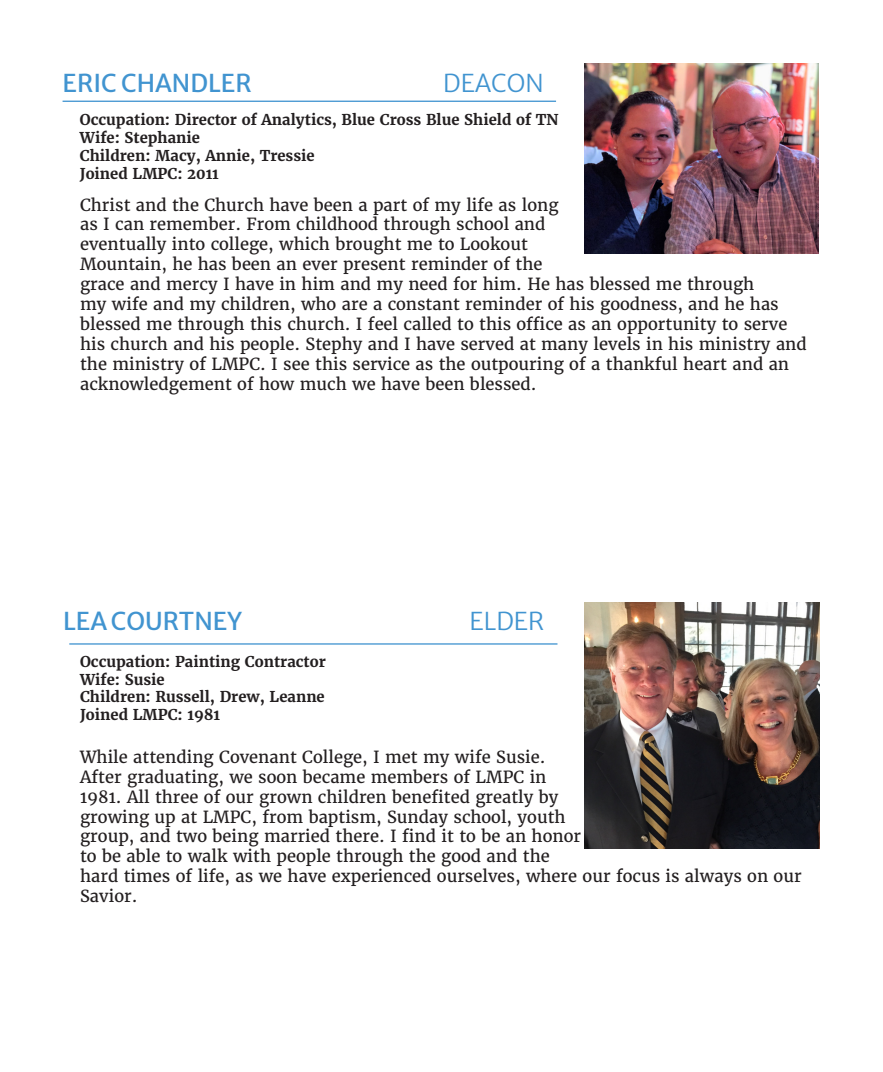
<style>
.page{position:relative;width:883px;height:1072px;background:#fff}
.page>*{position:absolute;margin:0;border:0;box-sizing:border-box;transform-origin:0 0}
.t1{font:24.5px "Merriweather Sans";color:#4194d0}
.t2{font:300 24.5px "Merriweather Sans";color:#4194d0}
.t3{font:16.62px/19.9px "Merriweather";color:#231f20}
.t4{font:700 14.88px "Merriweather";color:#231f20}
</style>
<div class="page">
<img style="left:585px;top:63px;width:234px;height:190px">
<hr style="left:63px;top:101px;width:493px;height:1px;background:#4194d0">
<hr style="left:69px;top:643px;width:488px;height:1px;background:#4194d0">
<img style="left:585px;top:602px;width:235px;height:246px">
<p class="t1" style="left:63px;top:62px;width:191px">ERIC CHANDLER</p>
<p class="t2" style="left:443px;top:62px;width:102px">DEACON</p>
<p class="t4" style="left:80px;top:110px;width:480px">Occupation: Director of Analytics, Blue Cross Blue Shield of TN</p>
<p class="t4" style="left:80px;top:128px;width:122px">Wife: Stephanie</p>
<p class="t4" style="left:80px;top:146px;width:236px">Children: Macy, Annie, Tressie</p>
<p class="t4" style="left:80px;top:164px;width:140px">Joined LMPC: 2011</p>
<p class="t3" style="left:80px;top:195px;width:728px">Christ and the Church have been a part of my life as long<br>as I can remember. From childhood through school and<br>eventually into college, which brought me to Lookout<br>Mountain, he has been an ever present reminder of the<br>grace and mercy I have in him and my need for him. He has blessed me through<br>my wife and my children, who are a constant reminder of his goodness, and he has blessed me through this church. I feel called to this office as an opportunity to serve his church and his people. Stephy and I have served at many levels in his ministry and the ministry of LMPC. I see this service as the outpouring of a thankful heart and an acknowledgement of how much we have been blessed.</p>
<p class="t1" style="left:63px;top:599px;width:181px">LEA COURTNEY</p>
<p class="t2" style="left:470px;top:599px;width:76px">ELDER</p>
<p class="t4" style="left:80px;top:652px;width:247px">Occupation: Painting Contractor</p>
<p class="t4" style="left:80px;top:669px;width:86px">Wife: Susie</p>
<p class="t4" style="left:80px;top:687px;width:246px">Children: Russell, Drew, Leanne</p>
<p class="t4" style="left:80px;top:705px;width:142px">Joined LMPC: 1981</p>
<p class="t3" style="left:80px;top:746px;width:723px">While attending Covenant College, I met my wife Susie.<br>After graduating, we soon became members of LMPC in<br>1981. All three of our grown children benefited greatly by<br>growing up at LMPC, from baptism, Sunday school, youth<br>group, and two being married there. I find it to be an honor<br>to be able to walk with people through the good and the<br>hard times of life, as we have experienced ourselves, where our focus is always on our Savior.</p>
</div>
